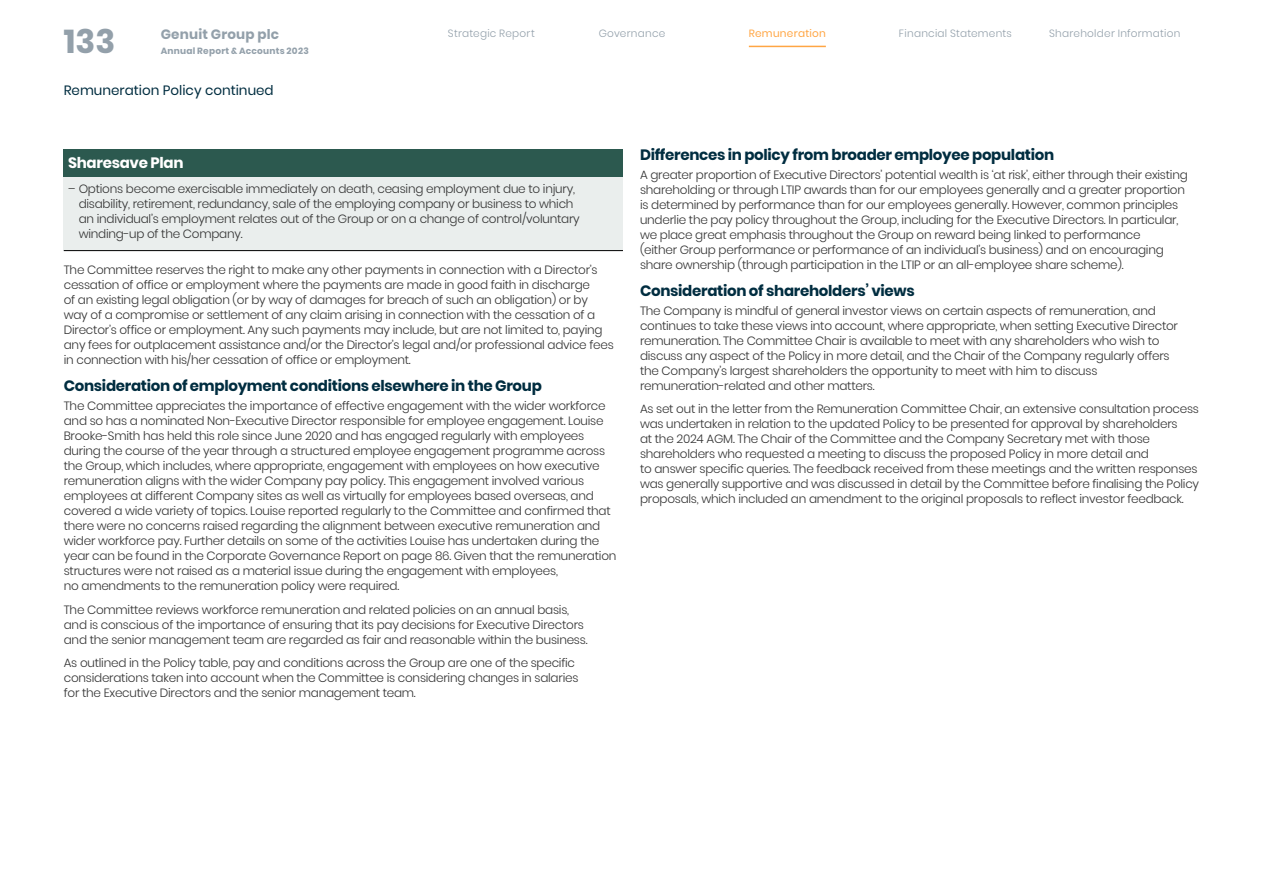
<style>
.page{position:relative;width:1263px;height:893px;background:#fff}
.page>*{position:absolute;margin:0;border:0;box-sizing:border-box;transform-origin:0 0}
.t1{font:700 33px "Poppins";color:#93a0aa}
.t2{font:700 15px "Poppins";letter-spacing:-.02em;color:#002d40}
.t3{font:700 15px "Poppins";letter-spacing:-.02em;color:#fff}
.t4{font:13.5px "Poppins";color:#002d40}
.t5{font:700 13.5px "Poppins";letter-spacing:.015em;color:#93a0aa}
.t6{font:300 12px/15px "Poppins";letter-spacing:-.02em;color:#333}
.t7{font:300 10.5px "Poppins";letter-spacing:.025em;color:#93a0aa}
.t8{font:10.5px "Poppins";letter-spacing:.025em;color:#ffa644}
.t9{font:700 9px "Poppins";letter-spacing:.025em;color:#93a0aa}
</style>
<div class="page">
<div style="left:64px;top:149px;width:559px;height:28px;background:#2c594f"></div>
<div style="left:64px;top:177px;width:559px;height:74px;background:#eaeeed"></div>
<hr style="left:64px;top:250px;width:559px;height:1px;background:#000">
<hr style="left:749px;top:46px;width:77px;height:1px;background:#ffa644">
<h1 class="t1" style="left:64px;top:22px;width:53px">133</h1>
<p class="t5" style="left:161px;top:27px;width:120px">Genuit Group plc</p>
<p class="t9" style="left:161px;top:46px;width:150px">Annual Report &amp; Accounts 2023</p>
<p class="t4" style="left:64px;top:82px;width:211px">Remuneration Policy continued</p>
<p class="t7" style="left:448px;top:27px;width:88px">Strategic Report</p>
<p class="t7" style="left:599px;top:27px;width:68px">Governance</p>
<p class="t8" style="left:749px;top:27px;width:79px">Remuneration</p>
<p class="t7" style="left:899px;top:27px;width:114px">Financial Statements</p>
<p class="t7" style="left:1049px;top:27px;width:133px">Shareholder Information</p>
<p class="t3" style="left:68px;top:154px;width:117px">Sharesave Plan</p>
<p class="t6" style="left:79px;top:181px;width:503px;text-indent:-11px">– Options become exercisable immediately on death, ceasing employment due to injury, disability, retirement, redundancy, sale of the employing company or business to which an individual’s employment relates out of the Group or on a change of control/voluntary winding-up of the Company.</p>
<p class="t6" style="left:64px;top:263px;width:551px">The Committee reserves the right to make any other payments in connection with a Director’s cessation of office or employment where the payments are made in good faith in discharge<br>of an existing legal obligation (or by way of damages for breach of such an obligation) or by way of a compromise or settlement of any claim arising in connection with the cessation of a Director’s office or employment. Any such payments may include, but are not limited to, paying any fees for outplacement assistance and/or the Director’s legal and/or professional advice fees in connection with his/her cessation of office or employment.</p>
<p class="t2" style="left:64px;top:377px;width:479px">Consideration of employment conditions elsewhere in the Group</p>
<p class="t6" style="left:64px;top:398px;width:554px">The Committee appreciates the importance of effective engagement with the wider workforce and so has a nominated Non-Executive Director responsible for employee engagement. Louise Brooke-Smith has held this role since June 2020 and has engaged regularly with employees during the course of the year through a structured employee engagement programme across the Group, which includes, where appropriate, engagement with employees on how executive remuneration aligns with the wider Company pay policy. This engagement involved various employees at different Company sites as well as virtually for employees based overseas, and covered a wide variety of topics. Louise reported regularly to the Committee and confirmed that there were no concerns raised regarding the alignment between executive remuneration and wider workforce pay. Further details on some of the activities Louise has undertaken during the year can be found in the Corporate Governance Report on page 86. Given that the remuneration structures were not raised as a material issue during the engagement with employees,<br>no amendments to the remuneration policy were required.</p>
<p class="t6" style="left:64px;top:602px;width:525px">The Committee reviews workforce remuneration and related policies on an annual basis, and is conscious of the importance of ensuring that its pay decisions for Executive Directors and the senior management team are regarded as fair and reasonable within the business.</p>
<p class="t6" style="left:64px;top:655px;width:516px">As outlined in the Policy table, pay and conditions across the Group are one of the specific considerations taken into account when the Committee is considering changes in salaries for the Executive Directors and the senior management team.</p>
<p class="t2" style="left:640px;top:146px;width:416px">Differences in policy from broader employee population</p>
<p class="t6" style="left:640px;top:167px;width:549px">A greater proportion of Executive Directors’ potential wealth is ‘at risk’, either through their existing shareholding or through LTIP awards than for our employees generally and a greater proportion is determined by performance than for our employees generally. However, common principles underlie the pay policy throughout the Group, including for the Executive Directors. In particular, we place great emphasis throughout the Group on reward being linked to performance<br>(either Group performance or performance of an individual’s business) and on encouraging share ownership (through participation in the LTIP or an all-employee share scheme).</p>
<p class="t2" style="left:640px;top:282px;width:276px">Consideration of shareholders’ views</p>
<p class="t6" style="left:640px;top:303px;width:539px">The Company is mindful of general investor views on certain aspects of remuneration, and continues to take these views into account, where appropriate, when setting Executive Director remuneration. The Committee Chair is available to meet with any shareholders who wish to discuss any aspect of the Policy in more detail, and the Chair of the Company regularly offers the Company’s largest shareholders the opportunity to meet with him to discuss remuneration-related and other matters.</p>
<p class="t6" style="left:640px;top:402px;width:561px">As set out in the letter from the Remuneration Committee Chair, an extensive consultation process was undertaken in relation to the updated Policy to be presented for approval by shareholders<br>at the 2024 AGM. The Chair of the Committee and the Company Secretary met with those shareholders who requested a meeting to discuss the proposed Policy in more detail and<br>to answer specific queries. The feedback received from these meetings and the written responses was generally supportive and was discussed in detail by the Committee before finalising the Policy proposals, which included an amendment to the original proposals to reflect investor feedback.</p>
</div>
